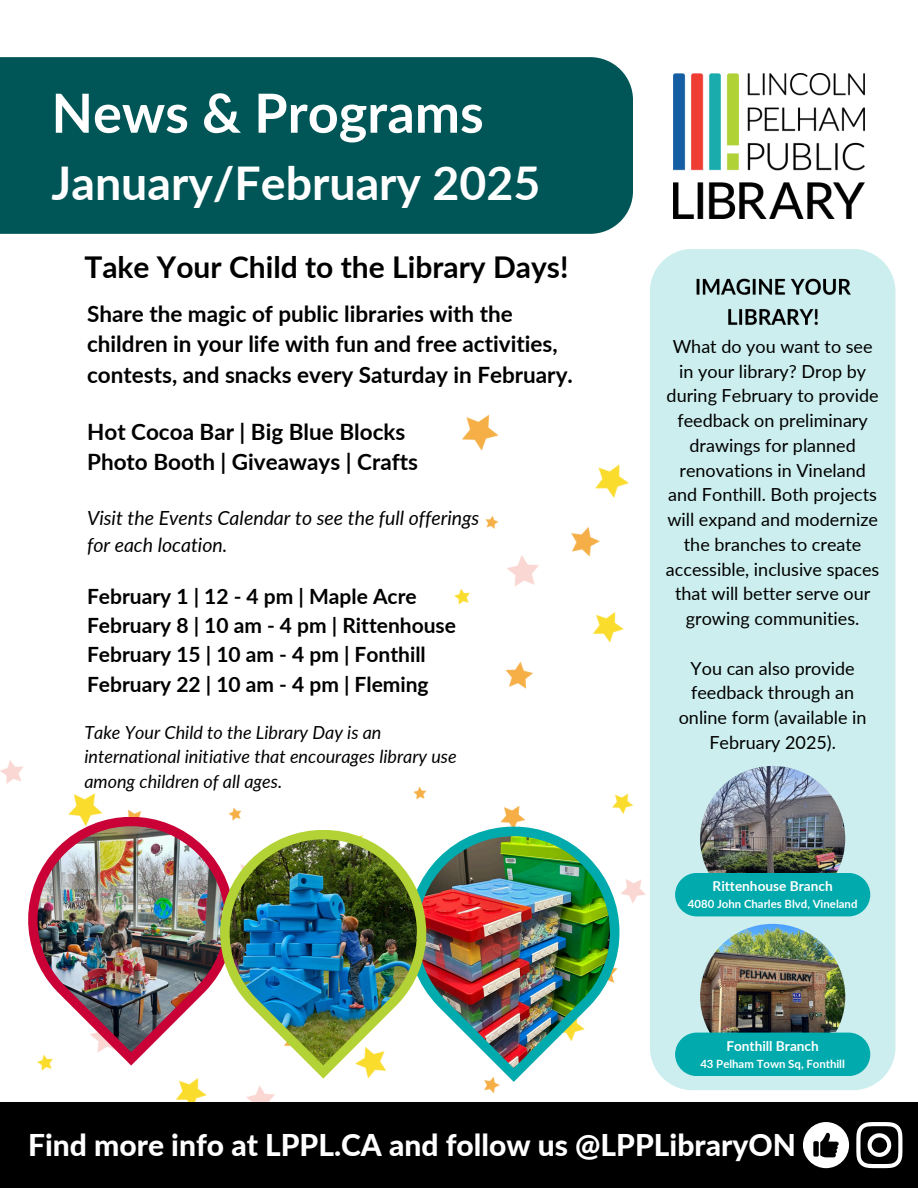
<style>
.page{position:relative;width:918px;height:1188px;background:#fff}
.page>*{position:absolute;margin:0;border:0;box-sizing:border-box;transform-origin:0 0}
.t1{font:700 54px "Lato";color:#fff}
.t2{font:700 46.5px "Lato";color:#fff}
.t3{font:800 30px "Lato";color:#fff}
.t4{font:700 30px "Lato";color:#000}
.t5{font:700 22.5px/30.3px "Lato";color:#000}
.t6{font:700 21px/29.2px "Lato";color:#000}
.t7{font:italic 19.5px/27px "Lato";color:#000}
.t8{font:18px/24.8px "Lato";color:#000;text-align:center}
.t9{font:italic 18px/24.8px "Lato";color:#000}
.t10{font:700 13.65px "Lato";color:#fff}
.t11{font:700 11.4px "Lato";color:#fff}
</style>
<div class="page">
<div style="left:0;top:57px;width:633px;height:177px;background:#005556"></div>
<img style="left:673px;top:73px;width:191px;height:145px">
<img style="left:454px;top:414px;width:175px;height:275px">
<img style="left:0;top:760px;width:650px;height:343px">
<div style="left:0;top:1103px;width:918px;height:85px;background:#000"></div>
<svg style="left:856px;top:1122px;width:46px;height:46px"></svg>
<svg style="left:803px;top:1122px;width:46px;height:46px"></svg>
<div style="left:650px;top:249px;width:245px;height:841px;background:#cee"></div>
<img style="left:700px;top:924px;width:145px;height:145px;border-radius:50%">
<div style="left:675px;top:1033px;width:195px;height:43px;background:#00aaad;border-radius:22px"></div>
<img style="left:700px;top:766px;width:145px;height:145px;border-radius:50%">
<div style="left:675px;top:873px;width:195px;height:43px;background:#00aaad;border-radius:22px"></div>
<img style="left:28px;top:817px;width:206px;height:249px">
<img style="left:408px;top:827px;width:211px;height:255px">
<img style="left:220px;top:830px;width:206px;height:249px">
<img style="left:692px;top:274px;width:162px;height:55px">
<p class="t1" style="left:51px;top:79px;width:434px">News &amp; Programs</p>
<p class="t2" style="left:51px;top:154px;width:490px">January/February 2025</p>
<h5 class="t4" style="left:84px;top:248px;width:486px">Take Your Child to the Library Days!</h5>
<p class="t5" style="left:87px;top:298px;width:487px">Share the magic of public libraries with the children in your life with fun and free activities, contests, and snacks every Saturday in February.</p>
<h4 class="t5" style="left:87px;top:416px;width:332px">Hot Cocoa Bar | Big Blue Blocks<br>Photo Booth | Giveaways | Crafts</h4>
<h5 class="t7" style="left:87px;top:504px;width:394px">Visit the Events Calendar to see the full offerings for each location.</h5>
<p class="t6" style="left:87px;top:581px;width:370px">February 1 | 12 - 4 pm | Maple Acre<br>February 8 | 10 am - 4 pm | Rittenhouse<br>February 15 | 10 am - 4 pm | Fonthill<br>February 22 | 10 am - 4 pm | Fleming</p>
<p class="t9" style="left:84px;top:719px;width:374px">Take Your Child to the Library Day is an international initiative that encourages library use among children of all ages.</p>
<h4 class="t8" style="left:666px;top:333px;width:215px">What do you want to see in your library? Drop by during February to provide feedback on preliminary drawings for planned renovations in Vineland and Fonthill. Both projects will expand and modernize the branches to create accessible, inclusive spaces that will better serve our growing communities.</h4>
<h4 class="t8" style="left:679px;top:655px;width:189px">You can also provide feedback through an online form (available in<br>February 2025).</h4>
<h5 class="t10" style="left:713px;top:878px;width:122px">Rittenhouse Branch</h5>
<p class="t11" style="left:688px;top:897px;width:171px">4080 John Charles Blvd, Vineland</p>
<p class="t10" style="left:726px;top:1037px;width:94px">Fonthill Branch</p>
<h2 class="t11" style="left:700px;top:1057px;width:146px">43 Pelham Town Sq, Fonthill</h2>
<p class="t3" style="left:28px;top:1126px;width:769px">Find more info at LPPL.CA and follow us @LPPLibraryON</p>
</div>
